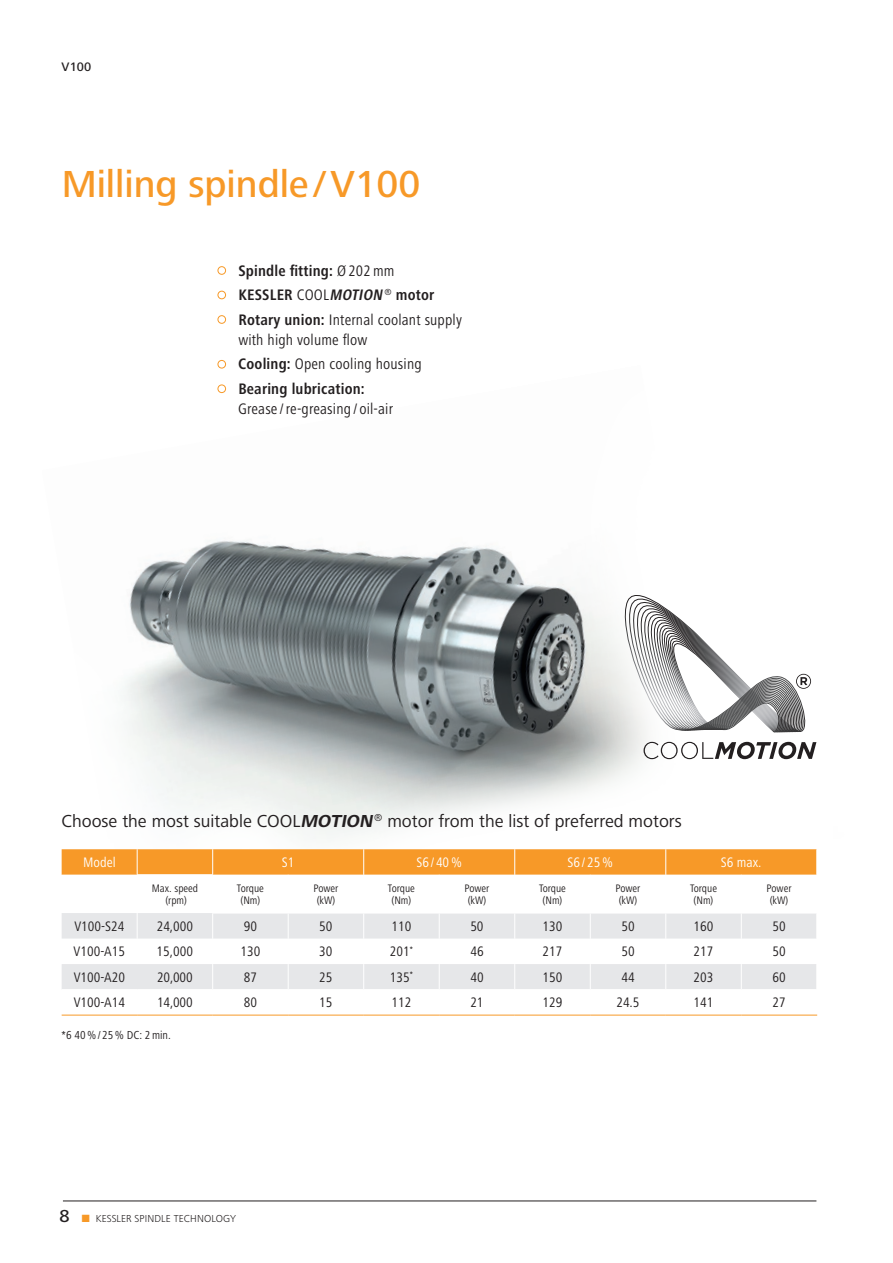
<style>
.page{position:relative;width:893px;height:1263px;background:#fff}
.page>*{position:absolute;margin:0;border:0;box-sizing:border-box;transform-origin:0 0}
.t1{font:500 39px "Frutiger Next LTK4";color:#f79928}
.t2{font:18px "Frutiger Next LTK4";color:#231f20}
.t3{font:condensed 15.75px/20.2px "Frutiger Next LTK4";letter-spacing:.01em;color:#231f20}
.t4{font:700 condensed 15.75px "Frutiger Next LTK4";letter-spacing:.01em;color:#231f20}
.t5{font:condensed 14.25px "Frutiger Next LTK4";color:#231f20}
.t6{font:condensed 14.25px "Frutiger Next LTK4";color:#fff}
.t7{font:500 12.75px "Frutiger Next LTK4";color:#231f20}
.t8{font:condensed 12px "Frutiger Next LTK4";color:#231f20}
.t9{font:condensed 11.25px/12px "Frutiger Next LTK4";color:#231f20;text-align:center}
.t10{font:300 10.5px "Frutiger Next LTK4";letter-spacing:.015em;color:#231f20}
.s1{font-weight:400;font-size:34.65px;color:#f79928}
.s2{font-weight:400}
.s3{font-style:italic}
.s4{font-size:34.65px;color:#f79928}
.s5{font-weight:700}
.s6{font-weight:700;font-style:italic}
.s7{font-weight:500;font-size:18px}
.s8{color:#f79928}
</style>
<div class="page">
<img style="left:61px;top:541px;width:630px;height:334px">
<hr style="left:63px;top:1200px;width:753px;height:1px;background:#231f20">
<svg style="left:644px;top:742px;width:172px;height:17px"></svg>
<svg style="left:625px;top:595px;width:187px;height:140px"></svg>
<hr style="left:62px;top:1015px;width:75px;height:1px;background:#f79928">
<hr style="left:137px;top:1015px;width:76px;height:1px;background:#f79928">
<hr style="left:213px;top:1015px;width:75px;height:1px;background:#f79928">
<hr style="left:288px;top:1015px;width:76px;height:1px;background:#f79928">
<hr style="left:364px;top:1015px;width:75px;height:1px;background:#f79928">
<hr style="left:439px;top:1015px;width:76px;height:1px;background:#f79928">
<hr style="left:515px;top:1015px;width:75px;height:1px;background:#f79928">
<hr style="left:590px;top:1015px;width:76px;height:1px;background:#f79928">
<hr style="left:666px;top:1015px;width:75px;height:1px;background:#f79928">
<hr style="left:741px;top:1015px;width:76px;height:1px;background:#f79928">
<svg style="left:62px;top:849px;width:755px;height:166px"></svg>
<hr style="left:62px;top:989px;width:75px;height:1px;background:#fff">
<hr style="left:137px;top:989px;width:76px;height:1px;background:#fff">
<hr style="left:213px;top:989px;width:75px;height:1px;background:#fff">
<hr style="left:288px;top:989px;width:76px;height:1px;background:#fff">
<hr style="left:364px;top:989px;width:75px;height:1px;background:#fff">
<hr style="left:439px;top:989px;width:76px;height:1px;background:#fff">
<hr style="left:515px;top:989px;width:75px;height:1px;background:#fff">
<hr style="left:590px;top:989px;width:76px;height:1px;background:#fff">
<hr style="left:666px;top:989px;width:75px;height:1px;background:#fff">
<hr style="left:741px;top:989px;width:76px;height:1px;background:#fff">
<p class="t7" style="left:62px;top:60px;width:31px">V100</p>
<h1 class="t1" style="left:62px;top:162px;width:360px">Milling spindle/V100</h1>
<p class="t4" style="left:214px;top:262px;width:182px"><span class="s1">•</span> Spindle fitting: <span class="s2">Ø 202mm</span></p>
<p class="t4" style="left:214px;top:286px;width:222px"><span class="s1">•</span> KESSLER <span class="s2">COOL</span><span class="s3">MOTION</span><sup>®</sup> motor</p>
<p class="t3" style="left:238px;top:309px;width:225px;text-indent:-25px"><span class="s4">•</span> <span class="s5">Rotary union:</span> Internal coolant supply with high volume flow</p>
<p class="t3" style="left:214px;top:354px;width:210px"><span class="s4">•</span> <span class="s5">Cooling:</span> Open cooling housing</p>
<p class="t3" style="left:238px;top:378px;width:156px;text-indent:-25px"><span class="s4">•</span> <span class="s5">Bearing lubrication:<br></span>Grease / re-greasing / oil-air</p>
<p class="t2" style="left:61px;top:811px;width:622px">Choose the most suitable COOL<span class="s6">MOTION</span><sup>®</sup> motor from the list of preferred motors</p>
<p class="t6" style="left:83px;top:854px;width:34px">Model</p>
<p class="t6" style="left:282px;top:854px;width:14px">S1</p>
<p class="t6" style="left:416px;top:854px;width:47px">S6/40%</p>
<p class="t6" style="left:567px;top:854px;width:47px">S6/25%</p>
<p class="t6" style="left:721px;top:854px;width:42px">S6 max.</p>
<p class="t9" style="left:152px;top:882px;width:48px">Max. speed (rpm)</p>
<p class="t9" style="left:237px;top:882px;width:28px">Torque (Nm)</p>
<p class="t9" style="left:313px;top:882px;width:26px;text-align:left">Power (kW)</p>
<p class="t9" style="left:388px;top:882px;width:28px">Torque (Nm)</p>
<p class="t9" style="left:464px;top:882px;width:26px;text-align:left">Power (kW)</p>
<p class="t9" style="left:539px;top:882px;width:28px">Torque (Nm)</p>
<p class="t9" style="left:616px;top:882px;width:26px;text-align:left">Power (kW)</p>
<p class="t9" style="left:690px;top:882px;width:28px">Torque (Nm)</p>
<p class="t9" style="left:767px;top:882px;width:26px;text-align:left">Power (kW)</p>
<p class="t5" style="left:74px;top:918px;width:51px">V100-S24</p>
<p class="t5" style="left:157px;top:918px;width:38px">24,000</p>
<p class="t5" style="left:244px;top:918px;width:15px">90</p>
<p class="t5" style="left:319px;top:918px;width:15px">50</p>
<p class="t5" style="left:391px;top:918px;width:21px">110</p>
<p class="t5" style="left:470px;top:918px;width:15px">50</p>
<p class="t5" style="left:542px;top:918px;width:21px">130</p>
<p class="t5" style="left:621px;top:918px;width:15px">50</p>
<p class="t5" style="left:694px;top:918px;width:21px">160</p>
<p class="t5" style="left:772px;top:918px;width:15px">50</p>
<p class="t5" style="left:74px;top:944px;width:53px">V100-A15</p>
<p class="t5" style="left:157px;top:944px;width:38px">15,000</p>
<p class="t5" style="left:240px;top:944px;width:21px">130</p>
<p class="t5" style="left:319px;top:944px;width:15px">30</p>
<p class="t5" style="left:390px;top:944px;width:25px">201<sup>*</sup></p>
<p class="t5" style="left:470px;top:944px;width:15px">46</p>
<p class="t5" style="left:543px;top:944px;width:21px">217</p>
<p class="t5" style="left:621px;top:944px;width:15px">50</p>
<p class="t5" style="left:694px;top:944px;width:21px">217</p>
<p class="t5" style="left:772px;top:944px;width:15px">50</p>
<p class="t5" style="left:74px;top:969px;width:53px">V100-A20</p>
<p class="t5" style="left:157px;top:969px;width:37px">20,000</p>
<p class="t5" style="left:244px;top:969px;width:15px">87</p>
<p class="t5" style="left:319px;top:969px;width:15px">25</p>
<p class="t5" style="left:390px;top:969px;width:24px">135<sup>*</sup></p>
<p class="t5" style="left:470px;top:969px;width:15px">40</p>
<p class="t5" style="left:543px;top:969px;width:21px">150</p>
<p class="t5" style="left:621px;top:969px;width:15px">44</p>
<p class="t5" style="left:694px;top:969px;width:21px">203</p>
<p class="t5" style="left:772px;top:969px;width:15px">60</p>
<p class="t5" style="left:74px;top:995px;width:53px">V100-A14</p>
<p class="t5" style="left:157px;top:995px;width:37px">14,000</p>
<p class="t5" style="left:244px;top:995px;width:15px">80</p>
<p class="t5" style="left:319px;top:995px;width:15px">15</p>
<p class="t5" style="left:391px;top:995px;width:21px">112</p>
<p class="t5" style="left:470px;top:995px;width:15px">21</p>
<p class="t5" style="left:542px;top:995px;width:21px">129</p>
<p class="t5" style="left:616px;top:995px;width:25px">24.5</p>
<p class="t5" style="left:694px;top:995px;width:21px">141</p>
<p class="t5" style="left:772px;top:995px;width:15px">27</p>
<p class="t8" style="left:62px;top:1029px;width:111px">*6 40%/ 25% DC: 2min.</p>
<p class="t10" style="left:60px;top:1213px;width:178px"><span class="s7">8</span> <span class="s8">■</span> KESSLER SPINDLE TECHNOLOGY</p>
</div>
